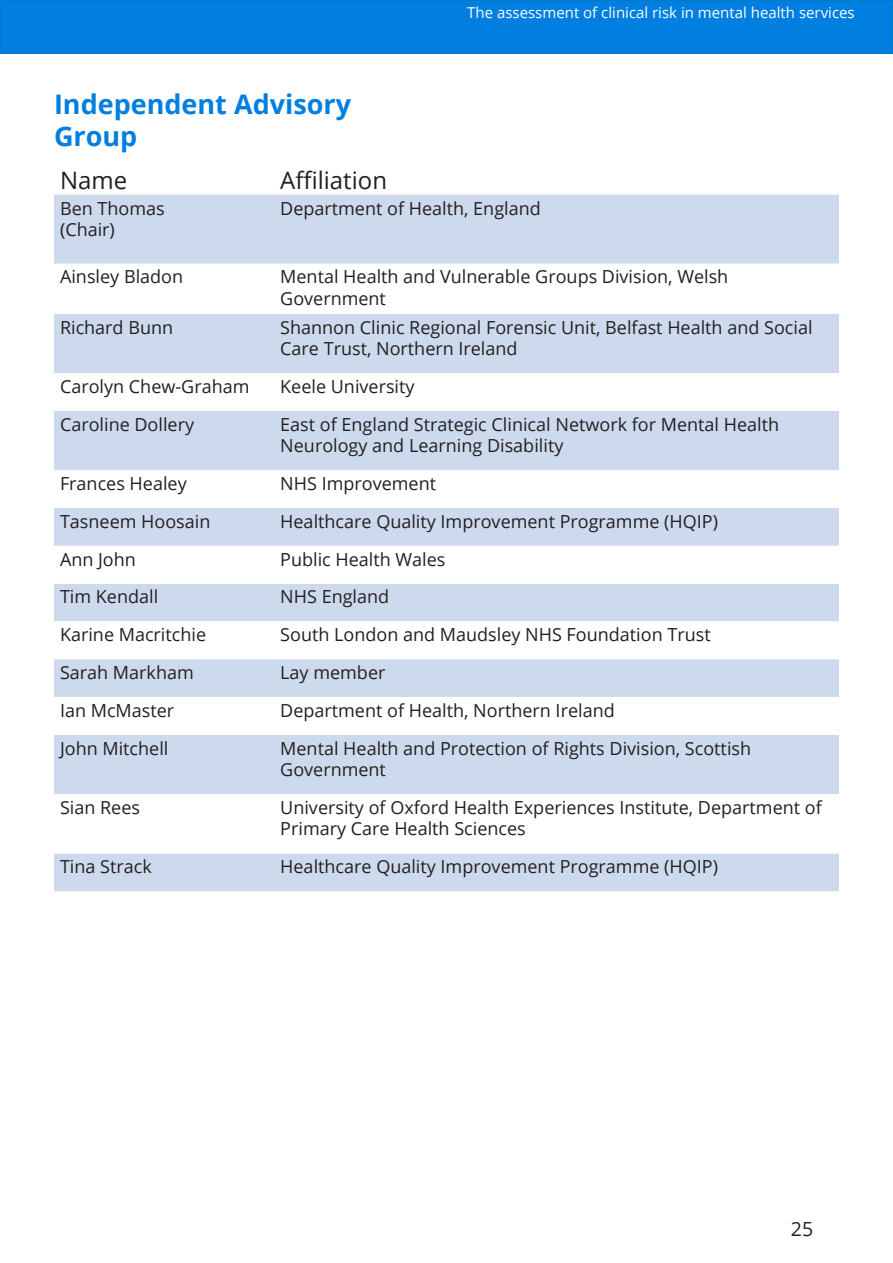
<style>
.page{position:relative;width:893px;height:1263px;background:#fff}
.page>*{position:absolute;margin:0;border:0;box-sizing:border-box;transform-origin:0 0}
.t1{font:700 27px/32.4px "Open Sans";color:#007fe1}
.t2{font:24px "Open Sans";color:#231f20}
.t3{font:19.5px "Open Sans";color:#231f20}
.t4{font:18px/21.6px "Open Sans";color:#231f20}
.t5{font:15px "Open Sans";color:#fff}
</style>
<div class="page">
<div style="left:0;top:0;width:893px;height:54px;background:#007fe1;border:2px solid #0079bf"></div>
<div style="left:54px;top:195px;width:785px;height:696px;background:#cddaee"></div>
<svg style="left:54px;top:264px;width:785px;height:589px"></svg>
<p class="t5" style="left:467px;top:2px;width:389px">The assessment of clinical risk in mental health services</p>
<p class="t1" style="left:54px;top:87px;width:299px">Independent Advisory<br>Group</p>
<p class="t2" style="left:60px;top:164px;width:69px">Name</p>
<p class="t2" style="left:280px;top:164px;width:108px">Affiliation</p>
<p class="t4" style="left:60px;top:197px;width:106px">Ben Thomas (Chair)</p>
<p class="t4" style="left:280px;top:197px;width:262px">Department of Health, England</p>
<p class="t4" style="left:60px;top:266px;width:125px">Ainsley Bladon</p>
<p class="t4" style="left:280px;top:266px;width:450px">Mental Health and Vulnerable Groups Division, Welsh<br>Government</p>
<p class="t4" style="left:60px;top:316px;width:115px">Richard Bunn</p>
<p class="t4" style="left:280px;top:316px;width:534px">Shannon Clinic Regional Forensic Unit, Belfast Health and Social<br>Care Trust, Northern Ireland</p>
<p class="t4" style="left:60px;top:375px;width:191px">Carolyn Chew-Graham</p>
<p class="t4" style="left:280px;top:375px;width:136px">Keele University</p>
<p class="t4" style="left:60px;top:413px;width:136px">Caroline Dollery</p>
<p class="t4" style="left:280px;top:413px;width:500px">East of England Strategic Clinical Network for Mental Health<br>Neurology and Learning Disability</p>
<p class="t4" style="left:60px;top:472px;width:128px">Frances Healey</p>
<p class="t4" style="left:280px;top:472px;width:157px">NHS Improvement</p>
<p class="t4" style="left:60px;top:510px;width:152px">Tasneem Hoosain</p>
<p class="t4" style="left:280px;top:510px;width:439px">Healthcare Quality Improvement Programme (HQIP)</p>
<p class="t4" style="left:60px;top:548px;width:77px">Ann John</p>
<p class="t4" style="left:280px;top:548px;width:167px">Public Health Wales</p>
<p class="t4" style="left:60px;top:586px;width:100px">Tim Kendall</p>
<p class="t4" style="left:280px;top:586px;width:110px">NHS England</p>
<p class="t4" style="left:60px;top:623px;width:148px">Karine Macritchie</p>
<p class="t4" style="left:280px;top:623px;width:432px">South London and Maudsley NHS Foundation Trust</p>
<p class="t4" style="left:60px;top:661px;width:135px">Sarah Markham</p>
<p class="t4" style="left:280px;top:661px;width:107px">Lay member</p>
<p class="t4" style="left:60px;top:699px;width:116px">Ian McMaster</p>
<p class="t4" style="left:280px;top:699px;width:336px">Department of Health, Northern Ireland</p>
<p class="t4" style="left:60px;top:737px;width:110px">John Mitchell</p>
<p class="t4" style="left:280px;top:737px;width:472px">Mental Health and Protection of Rights Division, Scottish<br>Government</p>
<p class="t4" style="left:60px;top:796px;width:82px">Sian Rees</p>
<p class="t4" style="left:280px;top:796px;width:543px">University of Oxford Health Experiences Institute, Department of<br>Primary Care Health Sciences</p>
<p class="t4" style="left:60px;top:855px;width:93px">Tina Strack</p>
<p class="t4" style="left:280px;top:855px;width:439px">Healthcare Quality Improvement Programme (HQIP)</p>
<p class="t3" style="left:791px;top:1216px;width:24px">25</p>
</div>
